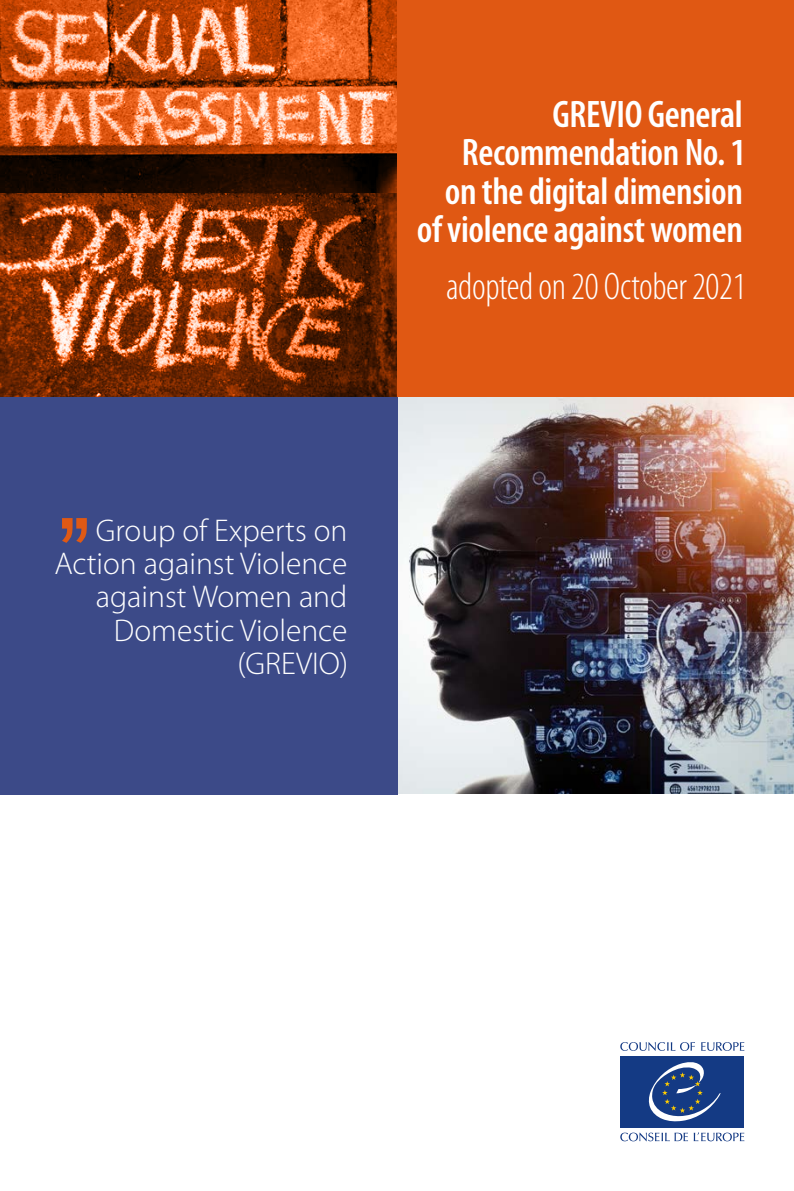
<style>
.page{position:relative;width:794px;height:1191px;background:#fff}
.page>*{position:absolute;margin:0;border:0;box-sizing:border-box;transform-origin:0 0}
.t1{font:600 condensed 38.5px/38.5px "Myriad Pro";letter-spacing:-.01em;color:#fff;text-align:right}
.t2{font:300 condensed 38.5px "Myriad Pro";letter-spacing:-.01em;color:#fff}
.t3{font:300 31.5px/33.2px "Myriad Pro";color:#fff;text-align:right}
</style>
<div class="page">
<svg style="left:701px;top:1042px;width:43px;height:8px"></svg>
<svg style="left:620px;top:1042px;width:75px;height:8px"></svg>
<svg style="left:620px;top:1132px;width:124px;height:9px"></svg>
<div style="left:621px;top:1055px;width:123px;height:72px;background:#143a84"></div>
<svg style="left:648px;top:1062px;width:73px;height:59px"></svg>
<img style="left:397px;top:397px;width:397px;height:396px">
<svg style="left:0;top:0;width:397px;height:397px;background:#a04c21"></svg>
<div style="left:397px;top:0;width:397px;height:397px;background:#e05813"></div>
<div style="left:0;top:397px;width:397px;height:397px;background:#3c4a88"></div>
<svg style="left:62px;top:518px;width:25px;height:25px"></svg>
<p class="t1" style="left:417px;top:94px;width:331px">GREVIO General<br>Recommendation No. 1<br>on the digital dimension of violence against women</p>
<p class="t2" style="left:446px;top:264px;width:302px">adopted on 20 October 2021</p>
<p class="t3" style="left:54px;top:513px;width:295px">Group of Experts on<br>Action against Violence against Women and<br>Domestic Violence (GREVIO)</p>
</div>
